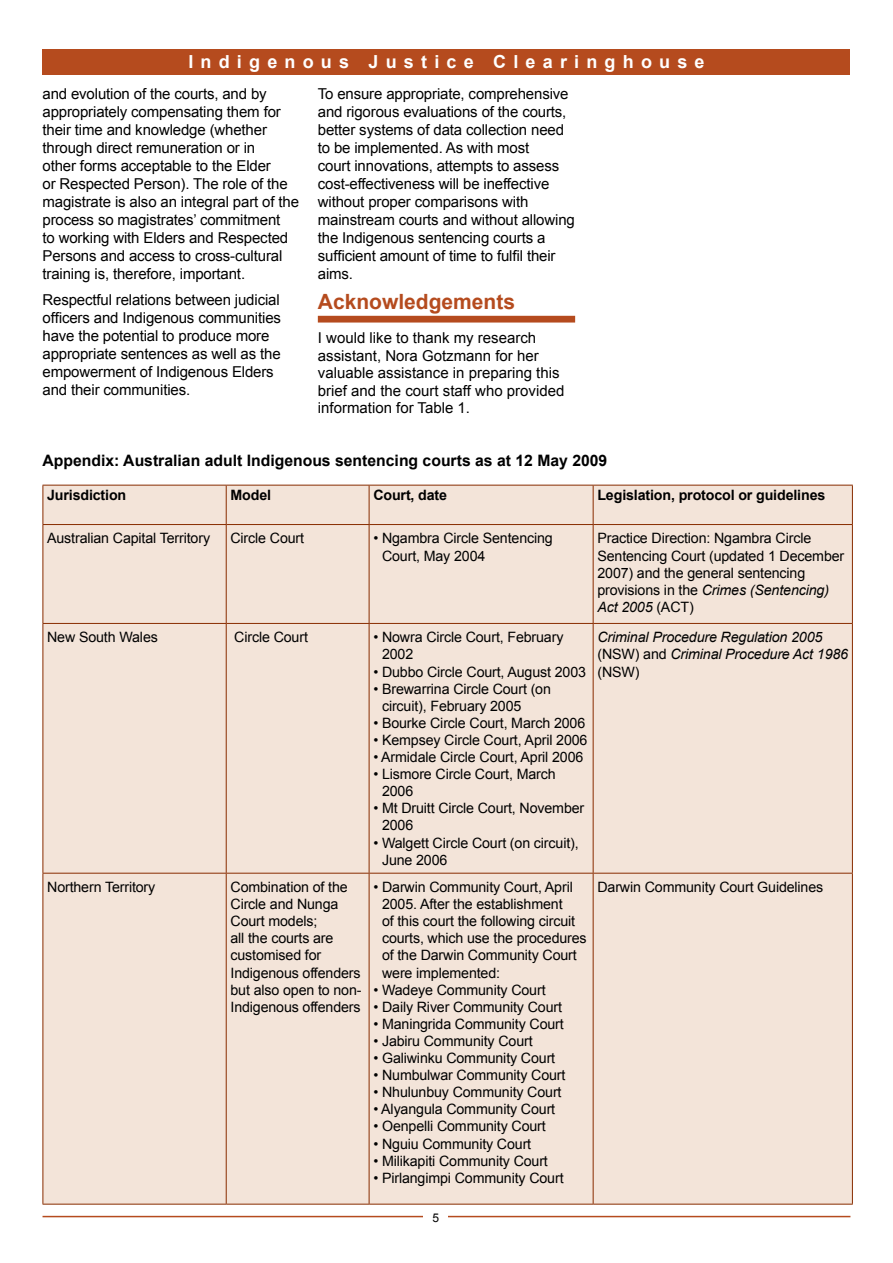
<style>
.page{position:relative;width:893px;height:1263px;background:#fff}
.page>*{position:absolute;margin:0;border:0;box-sizing:border-box;transform-origin:0 0}
.t1{font:700 21px "Arial";color:#b54b1e}
.t2{font:700 18px "Arial";letter-spacing:.4em;color:#fff}
.t3{font:700 15.75px "Arial";color:#000}
.t4{font:15px/18px "Arial";letter-spacing:-.01em;color:#000}
.t5{font:14.25px/17.1px "Arial";letter-spacing:-.01em;color:#000}
.t6{font:italic 14.25px/17.1px "Arial";letter-spacing:-.01em;color:#000}
.t7{font:700 14.25px "Arial";letter-spacing:-.01em;color:#000}
.t8{font:12px "Arial";color:#000}
.s1{font-style:italic}
.s2{font-style:normal}
</style>
<div class="page">
<hr style="left:43px;top:1216px;width:807px;height:1px;background:#b54b1e">
<div style="left:423px;top:1206px;width:25px;height:23px;background:#fff"></div>
<div style="left:43px;top:49px;width:807px;height:25px;background:#b54b1e"></div>
<div style="left:44px;top:486px;width:808px;height:718px;background:#f3e4d9"></div>
<hr style="left:43px;top:485px;width:183px;height:1px;background:#882c00">
<hr style="left:43px;top:485px;width:1px;height:39px;background:#882c00">
<hr style="left:226px;top:485px;width:143px;height:1px;background:#882c00">
<hr style="left:226px;top:485px;width:1px;height:39px;background:#882c00">
<hr style="left:369px;top:485px;width:224px;height:1px;background:#882c00">
<hr style="left:369px;top:485px;width:1px;height:39px;background:#882c00">
<hr style="left:593px;top:485px;width:260px;height:1px;background:#882c00">
<hr style="left:593px;top:485px;width:1px;height:39px;background:#882c00">
<hr style="left:852px;top:485px;width:1px;height:39px;background:#882c00">
<hr style="left:43px;top:524px;width:183px;height:1px;background:#882c00">
<hr style="left:43px;top:525px;width:1px;height:98px;background:#882c00">
<hr style="left:226px;top:524px;width:143px;height:1px;background:#882c00">
<hr style="left:226px;top:525px;width:1px;height:98px;background:#882c00">
<hr style="left:369px;top:524px;width:224px;height:1px;background:#882c00">
<hr style="left:369px;top:525px;width:1px;height:98px;background:#882c00">
<hr style="left:593px;top:524px;width:260px;height:1px;background:#882c00">
<hr style="left:593px;top:525px;width:1px;height:98px;background:#882c00">
<hr style="left:852px;top:525px;width:1px;height:98px;background:#882c00">
<hr style="left:43px;top:623px;width:183px;height:1px;background:#882c00">
<hr style="left:43px;top:624px;width:1px;height:249px;background:#882c00">
<hr style="left:226px;top:623px;width:143px;height:1px;background:#882c00">
<hr style="left:226px;top:624px;width:1px;height:249px;background:#882c00">
<hr style="left:369px;top:623px;width:224px;height:1px;background:#882c00">
<hr style="left:369px;top:624px;width:1px;height:249px;background:#882c00">
<hr style="left:593px;top:623px;width:260px;height:1px;background:#882c00">
<hr style="left:593px;top:624px;width:1px;height:249px;background:#882c00">
<hr style="left:852px;top:624px;width:1px;height:249px;background:#882c00">
<hr style="left:43px;top:873px;width:183px;height:1px;background:#882c00">
<hr style="left:43px;top:873px;width:1px;height:331px;background:#882c00">
<hr style="left:226px;top:873px;width:143px;height:1px;background:#882c00">
<hr style="left:226px;top:873px;width:1px;height:331px;background:#882c00">
<hr style="left:369px;top:873px;width:224px;height:1px;background:#882c00">
<hr style="left:369px;top:873px;width:1px;height:331px;background:#882c00">
<hr style="left:593px;top:873px;width:260px;height:1px;background:#882c00">
<hr style="left:593px;top:873px;width:1px;height:331px;background:#882c00">
<hr style="left:852px;top:873px;width:1px;height:331px;background:#882c00">
<hr style="left:43px;top:1204px;width:183px;height:1px;background:#882c00">
<hr style="left:226px;top:1204px;width:143px;height:1px;background:#882c00">
<hr style="left:369px;top:1204px;width:224px;height:1px;background:#882c00">
<hr style="left:593px;top:1204px;width:260px;height:1px;background:#882c00">
<div style="left:318px;top:316px;width:257px;height:7px;background:#b54b1e"></div>
<p class="t2" style="left:188px;top:50px;width:518px">Indigenous Justice Clearinghouse</p>
<p class="t4" style="left:43px;top:85px;width:258px">and evolution of the courts, and by appropriately compensating them for their time and knowledge (whether through direct remuneration or in<br>other forms acceptable to the Elder<br>or Respected Person). The role of the magistrate is also an integral part of the process so magistrates’ commitment<br>to working with Elders and Respected Persons and access to cross-cultural training is, therefore, important.</p>
<p class="t4" style="left:43px;top:291px;width:240px">Respectful relations between judicial officers and Indigenous communities have the potential to produce more appropriate sentences as well as the empowerment of Indigenous Elders and their communities.</p>
<p class="t4" style="left:318px;top:85px;width:259px">To ensure appropriate, comprehensive and rigorous evaluations of the courts, better systems of data collection need to be implemented. As with most<br>court innovations, attempts to assess cost-effectiveness will be ineffective without proper comparisons with mainstream courts and without allowing the Indigenous sentencing courts a sufficient amount of time to fulfil their aims.</p>
<h1 class="t1" style="left:318px;top:288px;width:199px">Acknowledgements</h1>
<p class="t4" style="left:318px;top:330px;width:248px;line-height:17.4px">I would like to thank my research assistant, Nora Gotzmann for her valuable assistance in preparing this brief and the court staff who provided information for Table 1.</p>
<p class="t3" style="left:43px;top:450px;width:566px">Appendix: Australian adult Indigenous sentencing courts as at 12 May 2009</p>
<p class="t7" style="left:47px;top:485px;width:81px">Jurisdiction</p>
<p class="t7" style="left:230px;top:485px;width:42px">Model</p>
<p class="t7" style="left:373px;top:485px;width:75px">Court, date</p>
<p class="t7" style="left:597px;top:485px;width:229px">Legislation, protocol or guidelines</p>
<p class="t5" style="left:47px;top:530px;width:164px">Australian Capital Territory</p>
<p class="t5" style="left:230px;top:530px;width:75px">Circle Court</p>
<p class="t5" style="left:382px;top:530px;width:172px;text-indent:-9px">• Ngambra Circle Sentencing<br>Court, May 2004</p>
<p class="t5" style="left:597px;top:530px;width:248px">Practice Direction: Ngambra Circle<br>Sentencing Court (updated 1 December<br>2007) and the general sentencing provisions in the <span class="s1">Crimes (Sentencing)<br>Act 2005</span> (ACT)</p>
<p class="t5" style="left:47px;top:629px;width:112px">New South Wales</p>
<p class="t5" style="left:234px;top:629px;width:75px">Circle Court</p>
<p class="t5" style="left:382px;top:629px;width:183px;text-indent:-9px">• Nowra Circle Court, February<br>2002</p>
<p class="t5" style="left:373px;top:663px;width:214px">• Dubbo Circle Court, August 2003</p>
<p class="t5" style="left:382px;top:680px;width:170px;text-indent:-9px">• Brewarrina Circle Court (on circuit), February 2005</p>
<p class="t5" style="left:373px;top:714px;width:213px">• Bourke Circle Court, March 2006</p>
<p class="t5" style="left:373px;top:731px;width:216px">• Kempsey Circle Court, April 2006</p>
<p class="t5" style="left:373px;top:749px;width:212px">• Armidale Circle Court, April 2006</p>
<p class="t5" style="left:382px;top:766px;width:175px;text-indent:-9px">• Lismore Circle Court, March<br>2006</p>
<p class="t5" style="left:382px;top:800px;width:204px;text-indent:-9px">• Mt Druitt Circle Court, November<br>2006</p>
<p class="t5" style="left:382px;top:834px;width:198px;text-indent:-9px">• Walgett Circle Court (on circuit),<br>June 2006</p>
<p class="t6" style="left:597px;top:629px;width:252px">Criminal Procedure Regulation 2005 <span class="s2">(NSW) and</span> Criminal Procedure Act 1986 <span class="s2">(NSW)</span></p>
<p class="t5" style="left:47px;top:879px;width:110px">Northern Territory</p>
<p class="t5" style="left:231px;top:879px;width:133px">Combination of the<br>Circle and Nunga<br>Court models;<br>all the courts are customised for<br>Indigenous offenders but also open to non-<br>Indigenous offenders</p>
<p class="t5" style="left:382px;top:879px;width:206px;text-indent:-9px">• Darwin Community Court, April<br>2005. After the establishment<br>of this court the following circuit courts, which use the procedures of the Darwin Community Court were implemented:</p>
<p class="t5" style="left:373px;top:981px;width:174px">• Wadeye Community Court</p>
<p class="t5" style="left:373px;top:998px;width:190px">• Daily River Community Court</p>
<p class="t5" style="left:373px;top:1015px;width:192px">• Maningrida Community Court</p>
<p class="t5" style="left:373px;top:1032px;width:161px">• Jabiru Community Court</p>
<p class="t5" style="left:373px;top:1050px;width:183px">• Galiwinku Community Court</p>
<p class="t5" style="left:373px;top:1067px;width:194px">• Numbulwar Community Court</p>
<p class="t5" style="left:373px;top:1084px;width:190px">• Nhulunbuy Community Court</p>
<p class="t5" style="left:373px;top:1101px;width:183px">• Alyangula Community Court</p>
<p class="t5" style="left:373px;top:1118px;width:174px">• Oenpelli Community Court</p>
<p class="t5" style="left:373px;top:1135px;width:159px">• Nguiu Community Court</p>
<p class="t5" style="left:373px;top:1152px;width:176px">• Milikapiti Community Court</p>
<p class="t5" style="left:373px;top:1169px;width:192px">• Pirlangimpi Community Court</p>
<p class="t8" style="left:433px;top:1210px;width:8px">5</p>
<p class="t5" style="left:597px;top:879px;width:227px">Darwin Community Court Guidelines</p>
</div>
